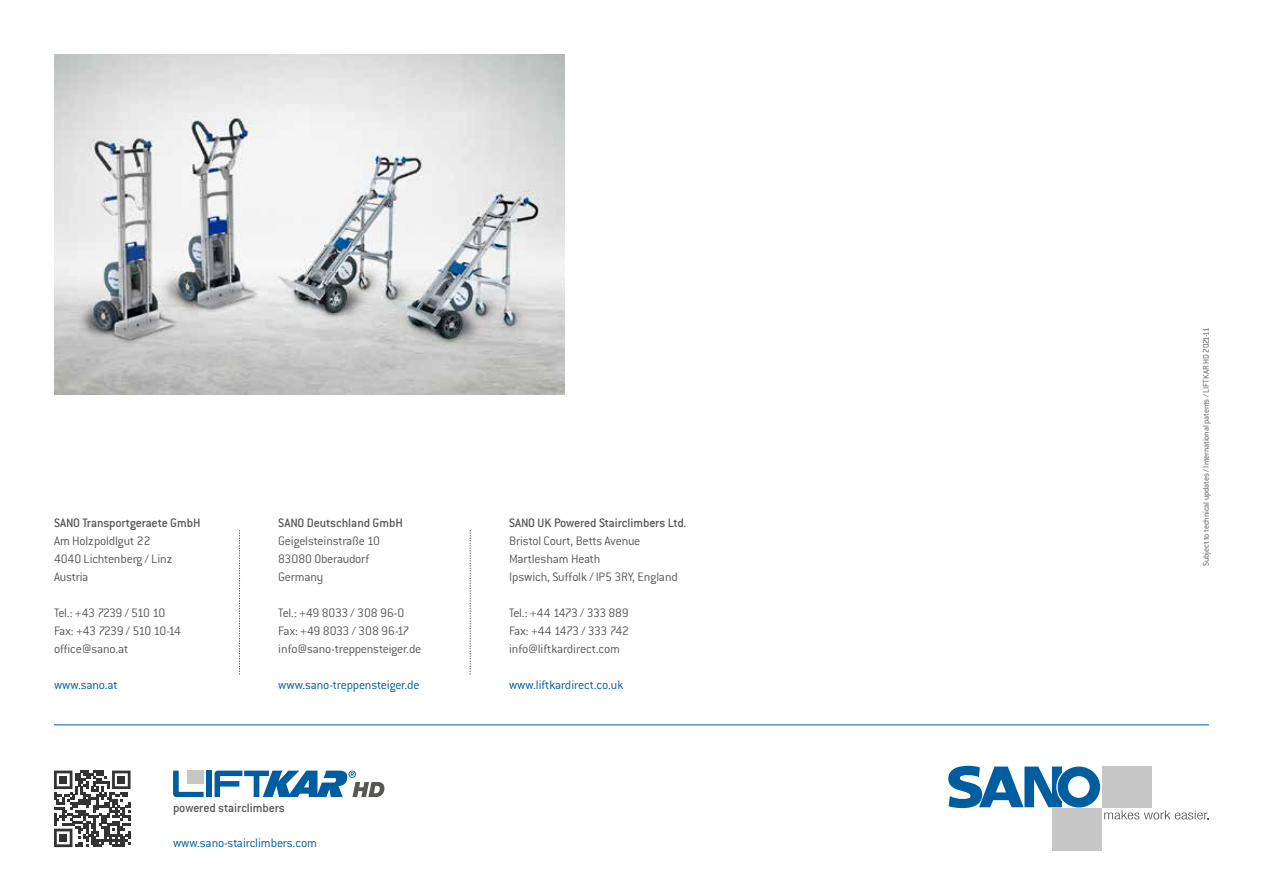
<style>
.page{position:relative;width:1263px;height:893px;background:#fff}
.page>*{position:absolute;margin:0;border:0;box-sizing:border-box;transform-origin:0 0}
.t1{font:300 13.5px/18px "Conduit ITC";letter-spacing:-.015em;color:#575756}
.t2{font:500 13.5px "Conduit ITC";letter-spacing:-.01em;color:#575756}
.t3{font:300 13.5px "Conduit ITC";letter-spacing:-.01em;color:#005d9f}
.t4{font:300 13.5px/18px "Conduit ITC";letter-spacing:-.05em;color:#575756}
.t5{font:300 9px "Conduit ITC";letter-spacing:-.02em;color:#575756}
</style>
<div class="page">
<svg style="left:239px;top:530px;width:1px;height:144px"></svg>
<svg style="left:470px;top:530px;width:1px;height:144px"></svg>
<hr style="left:54px;top:725px;width:1155px;height:1px;background:#005d9f">
<div style="left:1052px;top:808px;width:50px;height:42px;background:#c6c6c6"></div>
<svg style="left:948px;top:766px;width:261px;height:53px"></svg>
<img style="left:54px;top:54px;width:510px;height:340px">
<svg style="left:54px;top:771px;width:77px;height:76px"></svg>
<div style="left:59px;top:776px;width:8px;height:8px;background:#333"></div>
<div style="left:117px;top:776px;width:8px;height:8px;background:#333"></div>
<div style="left:59px;top:834px;width:8px;height:8px;background:#333"></div>
<svg style="left:173px;top:771px;width:31px;height:26px"></svg>
<div style="left:206px;top:771px;width:6px;height:26px;background:#005d9f"></div>
<div style="left:187px;top:771px;width:17px;height:13px;background:#c6c6c6"></div>
<svg style="left:215px;top:771px;width:169px;height:26px"></svg>
<p class="t2" style="left:54px;top:515px;width:148px">SANO Transportgeraete GmbH</p>
<p class="t1" style="left:54px;top:532px;width:120px">Am Holzpoldlgut 22<br>4040 Lichtenberg / Linz<br>Austria</p>
<p class="t4" style="left:54px;top:604px;width:129px">Tel.: +43 7239 / 510 10<br>Fax: +43 7239 / 510 10-14 office@sano.at</p>
<p class="t3" style="left:54px;top:677px;width:65px">www.sano.at</p>
<p class="t2" style="left:278px;top:515px;width:126px">SANO Deutschland GmbH</p>
<p class="t1" style="left:278px;top:532px;width:103px">Geigelsteinstraße 10<br>83080 Oberaudorf<br>Germany</p>
<p class="t1" style="left:278px;top:604px;width:145px">Tel.: +49 8033 / 308 96-0<br>Fax: +49 8033 / 308 96-17 info@sano-treppensteiger.de</p>
<p class="t3" style="left:278px;top:677px;width:143px">www.sano-treppensteiger.de</p>
<p class="t2" style="left:173px;top:800px;width:113px">powered stairclimbers</p>
<p class="t3" style="left:173px;top:835px;width:145px">www.sano-stairclimbers.com</p>
<p class="t2" style="left:509px;top:515px;width:179px">SANO UK Powered Stairclimbers Ltd.</p>
<p class="t1" style="left:509px;top:532px;width:170px">Bristol Court, Betts Avenue<br>Martlesham Heath<br>Ipswich, Suffolk / IP5 3RY, England</p>
<p class="t1" style="left:509px;top:604px;width:122px;text-align:justify">Tel.: +44 1473 / 333 889<br>Fax: +44 1473 / 333 742 info@liftkardirect.com</p>
<p class="t3" style="left:509px;top:677px;width:116px">www.liftkardirect.co.uk</p>
<p class="t5" style="left:1201px;top:566px;width:241px;rotate:-90deg">Subject to technical updates / International patents / LIFTKAR HD 2021-11</p>
</div>
